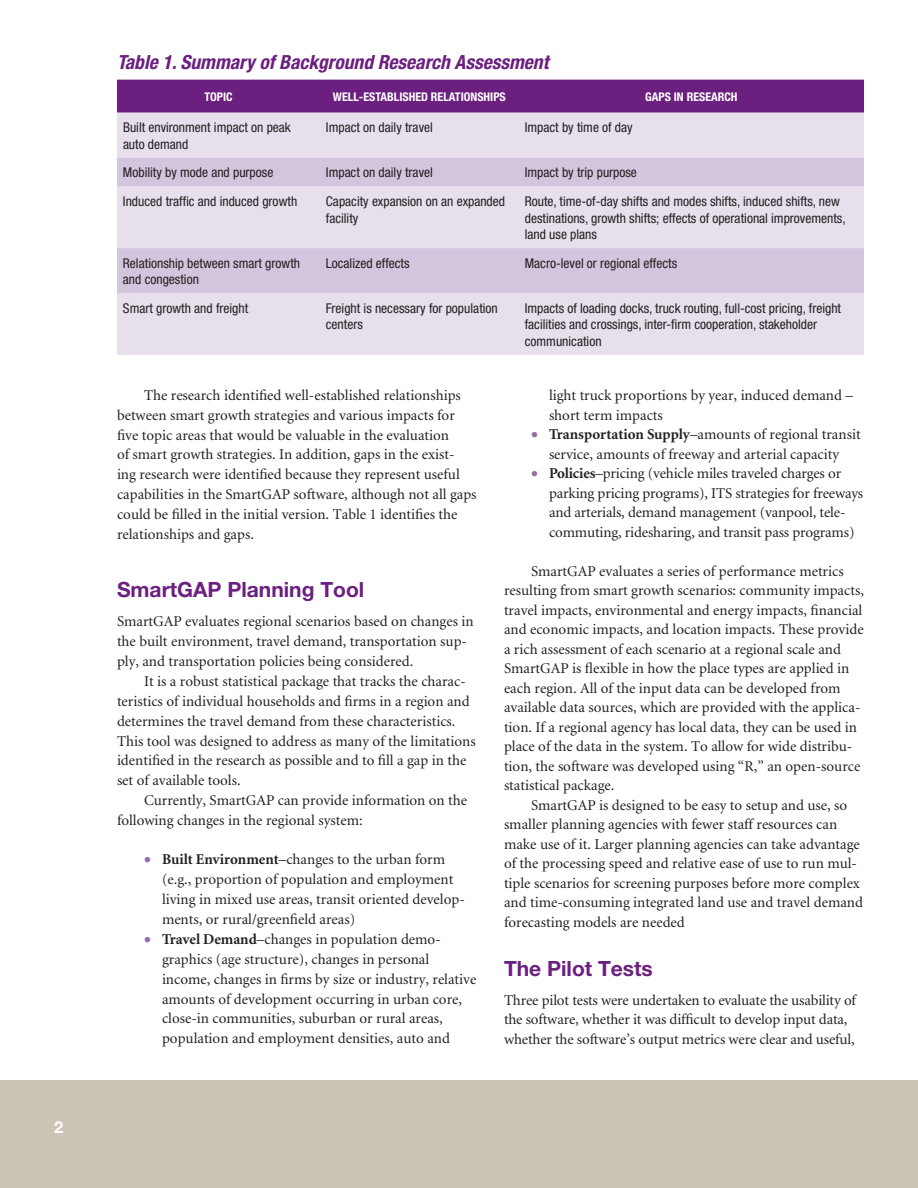
<style>
.page{position:relative;width:918px;height:1188px;background:#fff}
.page>*{position:absolute;margin:0;border:0;box-sizing:border-box;transform-origin:0 0}
.t1{font:700 21px "Helvetica Neue";color:#6b1f7e}
.t2{font:italic 700 condensed 19.5px "Helvetica Neue";color:#6b1f7e}
.t3{font:700 16.5px "Helvetica Neue";color:#fff}
.t4{font:15px/19.5px "Minion";color:#231f20}
.t5{font:condensed 13.5px/16.5px "Helvetica Neue";color:#231f20}
.t6{font:700 condensed 12px "Helvetica Neue";color:#fff}
.s1{color:#966ea7}
.s2{font-weight:700}
</style>
<div class="page">
<div style="left:0;top:1080px;width:918px;height:108px;background:#cdc4b8"></div>
<div style="left:117px;top:80px;width:747px;height:33px;background:#6b1f7e"></div>
<div style="left:117px;top:113px;width:747px;height:242px;background:#e8dfec"></div>
<svg style="left:117px;top:158px;width:747px;height:135px;background:#dcd0e3"></svg>
<p class="t3" style="left:54px;top:1117px;width:11px">2</p>
<h2 class="t2" style="left:117px;top:50px;width:433px">Table 1. Summary of Background Research Assessment</h2>
<p class="t6" style="left:204px;top:89px;width:30px">TOPIC</p>
<p class="t6" style="left:333px;top:89px;width:168px">WELL-ESTABLISHED RELATIONSHIPS</p>
<p class="t6" style="left:645px;top:89px;width:94px">GAPS IN RESEARCH</p>
<p class="t5" style="left:123px;top:119px;width:169px">Built environment impact on peak auto demand</p>
<p class="t5" style="left:326px;top:119px;width:109px">Impact on daily travel</p>
<p class="t5" style="left:525px;top:119px;width:109px">Impact by time of day</p>
<p class="t5" style="left:123px;top:164px;width:152px">Mobility by mode and purpose</p>
<p class="t5" style="left:326px;top:164px;width:109px">Impact on daily travel</p>
<p class="t5" style="left:525px;top:164px;width:114px">Impact by trip purpose</p>
<p class="t5" style="left:123px;top:193px;width:176px">Induced traffic and induced growth</p>
<p class="t5" style="left:326px;top:193px;width:181px">Capacity expansion on an expanded facility</p>
<p class="t5" style="left:525px;top:193px;width:322px">Route, time-of-day shifts and modes shifts, induced shifts, new destinations, growth shifts; effects of operational improvements, land use plans</p>
<p class="t5" style="left:123px;top:255px;width:179px">Relationship between smart growth and congestion</p>
<p class="t5" style="left:326px;top:255px;width:85px">Localized effects</p>
<p class="t5" style="left:525px;top:255px;width:154px">Macro-level or regional effects</p>
<p class="t5" style="left:123px;top:300px;width:127px">Smart growth and freight</p>
<p class="t5" style="left:326px;top:300px;width:173px">Freight is necessary for population centers</p>
<p class="t5" style="left:525px;top:300px;width:318px">Impacts of loading docks, truck routing, full-cost pricing, freight facilities and crossings, inter-firm cooperation, stakeholder communication</p>
<p class="t4" style="left:117px;top:386px;width:361px;line-height:20px;text-indent:27px">The research identified well-established relationships between smart growth strategies and various impacts for five topic areas that would be valuable in the evaluation<br>of smart growth strategies. In addition, gaps in the exist&shy;ing research were identified because they represent useful capabilities in the SmartGAP software, although not all gaps could be filled in the initial version. Table 1 identifies the relationships and gaps.</p>
<h1 class="t1" style="left:117px;top:577px;width:249px">SmartGAP Planning Tool</h1>
<p class="t4" style="left:117px;top:612px;width:358px">SmartGAP evaluates regional scenarios based on changes in the built environment, travel demand, transportation sup&shy;ply, and transportation policies being considered.</p>
<p class="t4" style="left:117px;top:672px;width:360px;text-indent:27px">It is a robust statistical package that tracks the charac&shy;teristics of individual households and firms in a region and determines the travel demand from these characteristics.<br>This tool was designed to address as many of the limitations identified in the research as possible and to fill a gap in the set of available tools.</p>
<p class="t4" style="left:117px;top:791px;width:352px;text-indent:27px">Currently, SmartGAP can provide information on the following changes in the regional system:</p>
<p class="t4" style="left:162px;top:850px;width:304px;line-height:20px;text-indent:-18px"><span class="s1">•</span> <span class="s2">Built Environment</span>–changes to the urban form (e.g., proportion of population and employment living in mixed use areas, transit oriented develop&shy;ments, or rural/greenfield areas)</p>
<p class="t4" style="left:162px;top:930px;width:316px;line-height:20px;text-indent:-18px"><span class="s1">•</span> <span class="s2">Travel Demand</span>–changes in population demo&shy;graphics (age structure), changes in personal income, changes in firms by size or industry, relative amounts of development occurring in urban core, close-in communities, suburban or rural areas, population and employment densities, auto and</p>
<p class="t4" style="left:549px;top:386px;width:305px">light truck proportions by year, induced demand – short term impacts</p>
<p class="t4" style="left:531px;top:425px;width:331px;text-align:center"><span class="s1">•</span> <span class="s2">Transportation Supply</span>–amounts of regional transit service, amounts of freeway and arterial capacity</p>
<p class="t4" style="left:549px;top:464px;width:316px;text-indent:-18px"><span class="s1">•</span> <span class="s2">Policies</span>–pricing (vehicle miles traveled charges or parking pricing programs), ITS strategies for freeways and arterials, demand management (vanpool, tele&shy;commuting, ridesharing, and transit pass programs)</p>
<p class="t4" style="left:504px;top:562px;width:361px;text-indent:27px">SmartGAP evaluates a series of performance metrics resulting from smart growth scenarios: community impacts, travel impacts, environmental and energy impacts, financial and economic impacts, and location impacts. These provide a rich assessment of each scenario at a regional scale and SmartGAP is flexible in how the place types are applied in each region. All of the input data can be developed from available data sources, which are provided with the applica&shy;tion. If a regional agency has local data, they can be used in place of the data in the system. To allow for wide distribu&shy;tion, the software was developed using “R,” an open-source statistical package.</p>
<p class="t4" style="left:504px;top:796px;width:361px;text-indent:27px">SmartGAP is designed to be easy to setup and use, so smaller planning agencies with fewer staff resources can make use of it. Larger planning agencies can take advantage of the processing speed and relative ease of use to run mul&shy;tiple scenarios for screening purposes before more complex and time-consuming integrated land use and travel demand forecasting models are needed</p>
<h1 class="t1" style="left:504px;top:956px;width:150px">The Pilot Tests</h1>
<p class="t4" style="left:504px;top:991px;width:354px">Three pilot tests were undertaken to evaluate the usability of the software, whether it was difficult to develop input data, whether the software’s output metrics were clear and useful,</p>
</div>
